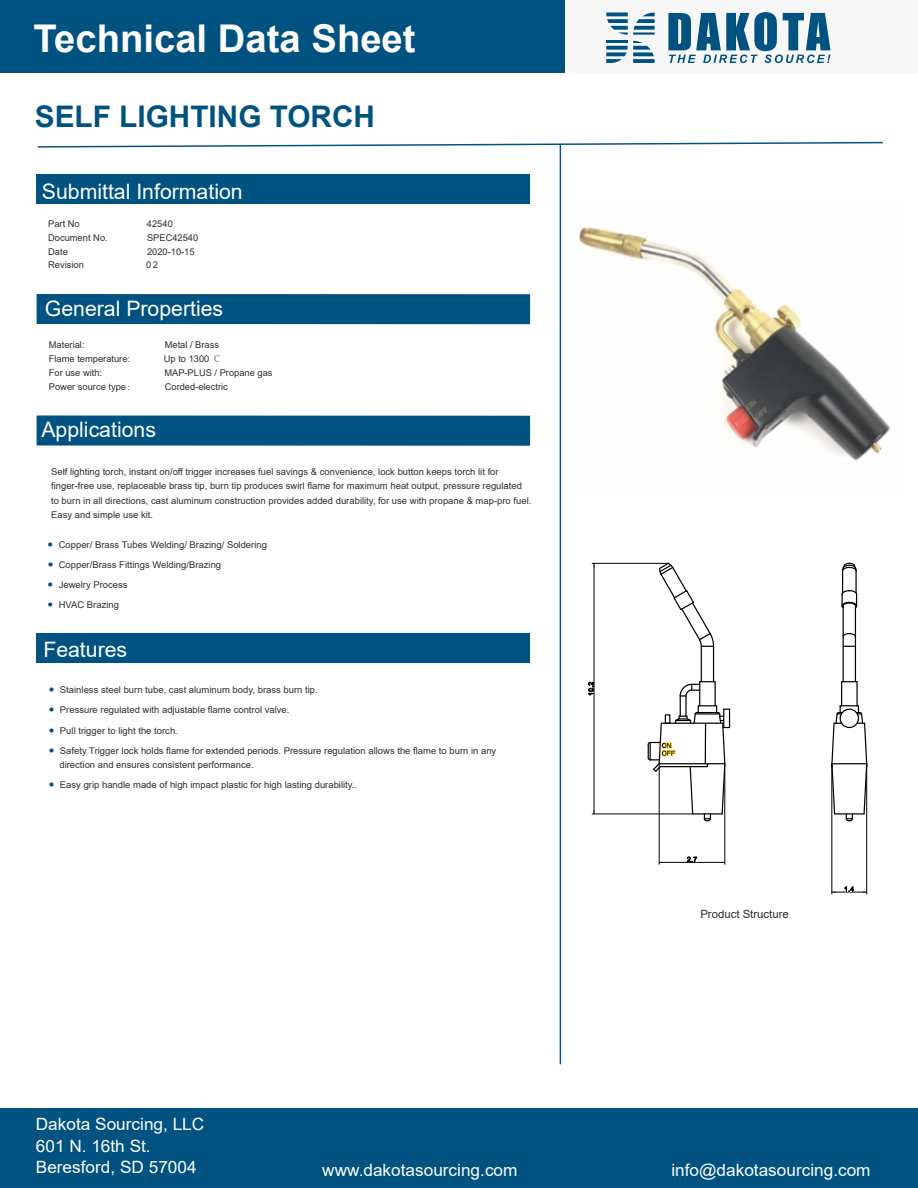
<style>
.page{position:relative;width:918px;height:1188px;background:#fff}
.page>*{position:absolute;margin:0;border:0;box-sizing:border-box;transform-origin:0 0}
.t1{font:700 38.25px "Arial";color:#fefefe}
.t2{font:700 29.7px "Arial";color:#005280}
.t3{font:21.3px "Arial";color:#fefefe}
.t4{font:16.95px/21.5px "Arial";color:#fefefe}
.t5{font:11.4px "Arial";color:#332c2b}
.t6{font:9.3px/14.1px "Arial";color:#332c2b}
.s1{font-family:"Adobe Song Std";font-weight:300}
.s2{font-family:"Arial Unicode MS";color:#005280}
</style>
<div class="page">
<div style="left:37px;top:294px;width:493px;height:30px;background:#005280"></div>
<div style="left:36px;top:174px;width:494px;height:30px;background:#005280"></div>
<div style="left:564px;top:0;width:354px;height:72px;background:#f7f7f7"></div>
<div style="left:0;top:1108px;width:918px;height:80px;background:#005280"></div>
<div style="left:0;top:0;width:564px;height:72px;background:#005280"></div>
<svg style="left:606px;top:41px;width:49px;height:22px"></svg>
<hr style="left:606px;top:41px;width:22px;height:2px;background:#005280">
<svg style="left:606px;top:12px;width:49px;height:23px"></svg>
<svg style="left:668px;top:12px;width:163px;height:51px"></svg>
<hr style="left:560px;top:144px;width:1px;height:920px;background:#005280">
<svg style="left:37px;top:141px;width:846px;height:7px"></svg>
<div style="left:37px;top:416px;width:493px;height:30px;background:#005280"></div>
<div style="left:37px;top:633px;width:493px;height:30px;background:#005280"></div>
<img style="left:579px;top:226px;width:312px;height:235px">
<hr style="left:701px;top:646px;width:1px;height:36px;background:#000">
<hr style="left:713px;top:646px;width:1px;height:36px;background:#000">
<hr style="left:843px;top:606px;width:1px;height:76px;background:#000">
<hr style="left:855px;top:606px;width:1px;height:76px;background:#000">
<svg style="left:658px;top:562px;width:57px;height:85px"></svg>
<svg style="left:831px;top:681px;width:37px;height:141px"></svg>
<svg style="left:841px;top:562px;width:17px;height:48px"></svg>
<svg style="left:842px;top:632px;width:15px;height:6px"></svg>
<svg style="left:647px;top:681px;width:83px;height:141px"></svg>
<hr style="left:594px;top:563px;width:1px;height:251px;background:#000">
<hr style="left:592px;top:814px;width:101px;height:1px;background:#000">
<hr style="left:592px;top:563px;width:76px;height:1px;background:#000">
<svg style="left:588px;top:682px;width:6px;height:13px"></svg>
<hr style="left:659px;top:862px;width:66px;height:1px;background:#000">
<hr style="left:659px;top:764px;width:1px;height:100px;background:#000">
<hr style="left:725px;top:764px;width:1px;height:100px;background:#000">
<svg style="left:687px;top:857px;width:10px;height:5px"></svg>
<hr style="left:832px;top:892px;width:35px;height:1px;background:#000">
<hr style="left:832px;top:764px;width:1px;height:130px;background:#000">
<hr style="left:866px;top:764px;width:1px;height:130px;background:#000">
<svg style="left:845px;top:886px;width:9px;height:6px"></svg>
<div style="left:665px;top:714px;width:5px;height:10px;border:1px solid #000"></div>
<h1 class="t1" style="left:34px;top:12px;width:384px">Technical Data Sheet</h1>
<h2 class="t2" style="left:35px;top:96px;width:342px">SELF LIGHTING TORCH</h2>
<h3 class="t3" style="left:42px;top:177px;width:202px">Submittal Information</h3>
<p class="t6" style="left:48px;top:217px;width:33px">Part No</p>
<p class="t6" style="left:147px;top:217px;width:27px">42540</p>
<p class="t6" style="left:48px;top:231px;width:61px">Document No.<br>Date<br>Revision</p>
<p class="t6" style="left:147px;top:230px;width:53px">SPEC42540</p>
<p class="t6" style="left:147px;top:244px;width:49px">2020-10-15</p>
<p class="t6" style="left:146px;top:258px;width:13px">02</p>
<h3 class="t3" style="left:45px;top:293px;width:180px">General Properties</h3>
<p class="t6" style="left:49px;top:337px;width:37px">Material:</p>
<p class="t6" style="left:165px;top:337px;width:56px">Metal / Brass</p>
<p class="t6" style="left:49px;top:351px;width:83px">Flame temperature:</p>
<p class="t6" style="left:164px;top:351px;width:59px">Up to 1300 <span class="s1">℃</span></p>
<p class="t6" style="left:49px;top:366px;width:55px">For use with:</p>
<p class="t6" style="left:164px;top:366px;width:110px">MAP-PLUS / Propane gas</p>
<p class="t6" style="left:49px;top:380px;width:88px">Power source type<span class="s1">：</span></p>
<p class="t6" style="left:165px;top:380px;width:65px">Corded-electric</p>
<h3 class="t3" style="left:41px;top:415px;width:116px">Applications</h3>
<p class="t6" style="left:51px;top:465px;width:482px">Self lighting torch, instant on/off trigger increases fuel savings &amp; convenience, lock button keeps torch lit for finger-free use, replaceable brass tip, burn tip produces swirl flame for maximum heat output, pressure regulated to burn in all directions, cast aluminum construction provides added durability, for use with propane &amp; map-pro fuel.<br>Easy and simple use kit.</p>
<p class="t6" style="left:48px;top:538px;width:221px"><span class="s2">●</span> Copper/ Brass Tubes Welding/ Brazing/ Soldering</p>
<p class="t6" style="left:48px;top:558px;width:175px"><span class="s2">●</span> Copper/Brass Fittings Welding/Brazing</p>
<p class="t6" style="left:48px;top:578px;width:82px"><span class="s2">●</span> Jewelry Process</p>
<p class="t6" style="left:48px;top:598px;width:73px"><span class="s2">●</span> HVAC Brazing</p>
<h3 class="t3" style="left:43px;top:635px;width:85px">Features</h3>
<p class="t6" style="left:49px;top:683px;width:270px"><span class="s2">●</span> Stainless steel burn tube, cast aluminum body, brass burn tip.</p>
<p class="t6" style="left:49px;top:703px;width:242px"><span class="s2">●</span> Pressure regulated with adjustable flame control valve.</p>
<p class="t6" style="left:49px;top:723px;width:130px"><span class="s2">●</span> Pull trigger to light the torch.</p>
<p class="t6" style="left:59px;top:743px;width:438px;text-indent:-11px"><span class="s2">●</span> Safety Trigger lock holds flame for extended periods. Pressure regulation allows the flame to burn in any direction and ensures consistent performance.</p>
<p class="t6" style="left:49px;top:778px;width:310px"><span class="s2">●</span> Easy grip handle made of high impact plastic for high lasting durability..</p>
<p class="t5" style="left:700px;top:906px;width:90px">Product Structure</p>
<h3 class="t4" style="left:36px;top:1114px;width:170px">Dakota Sourcing, LLC<br>601 N. 16th St.<br>Beresford, SD 57004</h3>
<h3 class="t4" style="left:322px;top:1159px;width:197px">www.dakotasourcing.com</h3>
<h3 class="t4" style="left:671px;top:1159px;width:201px">info@dakotasourcing.com</h3>
</div>
